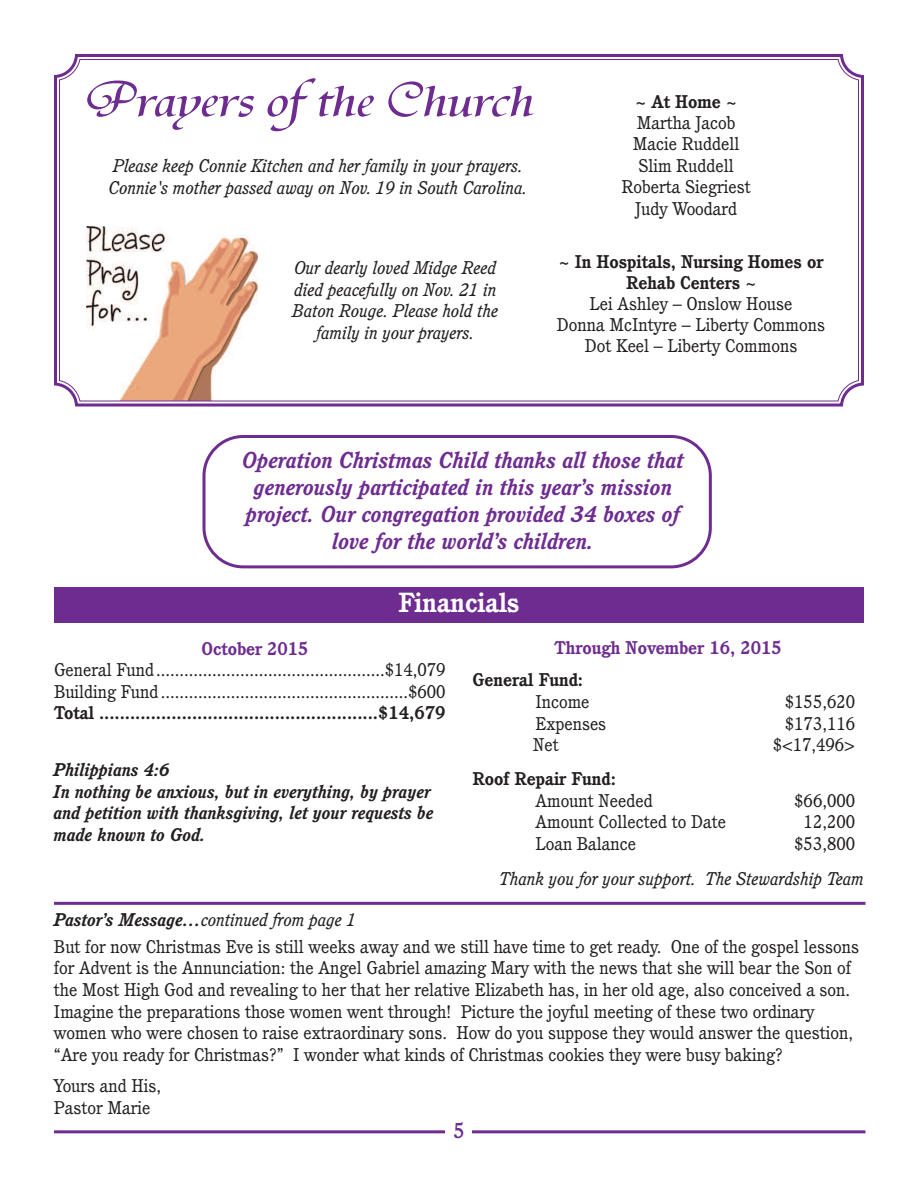
<style>
.page{position:relative;width:918px;height:1188px;background:#fff}
.page>*{position:absolute;margin:0;border:0;box-sizing:border-box;transform-origin:0 0}
.t1{font:54px "Tiranti Solid Plain";color:#6e2c91;scale:1.25 1}
.t2{font:700 27px "Cushing";color:#fff}
.t3{font:italic 700 22.5px/27px "Cushing";color:#6e2c91;text-align:center}
.t4{font:500 21px "Cushing";color:#6e2c91}
.t5{font:18px/21.6px "Cushing";color:#231f20}
.t6{font:italic 18px/21.6px "Cushing";color:#231f20}
.t7{font:700 18px/21px "Cushing";color:#231f20;text-align:center}
.t8{font:italic 700 18px/21.6px "Cushing";color:#231f20}
.t9{font:700 18px "Cushing";color:#6e2c91}
.s1{font-weight:700}
</style>
<div class="page">
<hr style="left:54px;top:1130px;width:812px;height:3px;background:#6e2c91">
<div style="left:446px;top:1123px;width:26px;height:31px;background:#fff"></div>
<svg style="left:54px;top:54px;width:810px;height:353px"></svg>
<svg style="left:58px;top:58px;width:802px;height:344px"></svg>
<div style="left:54px;top:587px;width:810px;height:36px;background:#6e2c91"></div>
<hr style="left:54px;top:902px;width:812px;height:3px;background:#6e2c91">
<svg style="left:202px;top:435px;width:510px;height:133px"></svg>
<h1 class="t1" style="left:85px;top:82px;width:361px">Prayers ofthe Church</h1>
<p class="t6" style="left:109px;top:157px;width:420px">Please keep Connie Kitchen and her family in your prayers.<br>Connie's mother passed away on Nov. 19 in South Carolina.</p>
<p class="t6" style="left:293px;top:258px;width:208px;text-align:center">Our dearly loved Midge Reed died peacefully on Nov. 21 in<br>Baton Rouge. Please hold the family in your prayers.</p>
<p class="t7" style="left:635px;top:93px;width:103px">~ At Home ~</p>
<p class="t5" style="left:622px;top:114px;width:131px;text-align:center">Martha Jacob<br>Macie Ruddell<br>Slim Ruddell<br>Roberta Siegriest<br>Judy Woodard</p>
<p class="t7" style="left:559px;top:253px;width:266px">~ In Hospitals, Nursing Homes or<br>Rehab Centers ~</p>
<p class="t5" style="left:557px;top:295px;width:270px;line-height:21px;text-align:center">Lei Ashley – Onslow House<br>Donna McIntyre – Liberty Commons<br>Dot Keel – Liberty Commons</p>
<p class="t3" style="left:242px;top:449px;width:443px">Operation Christmas Child thanks all those that generously participated in this year’s mission project. Our congregation provided 34 boxes of love for the world’s children.</p>
<h2 class="t2" style="left:399px;top:593px;width:122px">Financials</h2>
<p class="t9" style="left:201px;top:642px;width:109px">October 2015</p>
<p class="t5" style="left:54px;top:661px;width:393px">General Fund.................................................$14,079<br>Building Fund .....................................................$600</p>
<p class="t7" style="left:54px;top:704px;width:393px">Total ......................................................$14,679</p>
<p class="t8" style="left:54px;top:760px;width:381px">Philippians 4:6<br>In nothing be anxious, but in everything, by prayer and petition with thanksgiving, let your requests be made known to God.</p>
<p class="t6" style="left:54px;top:910px;width:304px"><span class="s1">Pastor’s Message…</span>continued from page 1</p>
<p class="t9" style="left:554px;top:641px;width:229px">Through November 16, 2015</p>
<p class="t7" style="left:472px;top:671px;width:112px">General Fund:</p>
<p class="t5" style="left:535px;top:693px;width:56px">Income</p>
<p class="t5" style="left:785px;top:693px;width:72px">$155,620</p>
<p class="t5" style="left:535px;top:714px;width:72px">Expenses</p>
<p class="t5" style="left:785px;top:714px;width:72px">$173,116</p>
<p class="t5" style="left:533px;top:736px;width:27px">Net</p>
<p class="t5" style="left:773px;top:736px;width:84px">$&lt;17,496&gt;</p>
<p class="t7" style="left:473px;top:770px;width:145px">Roof Repair Fund:</p>
<p class="t5" style="left:535px;top:791px;width:119px">Amount Needed</p>
<p class="t5" style="left:794px;top:791px;width:62px">$66,000</p>
<p class="t5" style="left:535px;top:813px;width:192px">Amount Collected to Date</p>
<p class="t5" style="left:804px;top:813px;width:53px">12,200</p>
<p class="t5" style="left:535px;top:834px;width:102px">Loan Balance</p>
<p class="t5" style="left:794px;top:834px;width:62px">$53,800</p>
<p class="t6" style="left:499px;top:869px;width:366px">Thank you for your support. The Stewardship Team</p>
<p class="t5" style="left:54px;top:937px;width:807px">But for now Christmas Eve is still weeks away and we still have time to get ready. One of the gospel lessons for Advent is the Annunciation: the Angel Gabriel amazing Mary with the news that she will bear the Son of the Most High God and revealing to her that her relative Elizabeth has, in her old age, also conceived a son.<br>Imagine the preparations those women went through! Picture the joyful meeting of these two ordinary women who were chosen to raise extraordinary sons. How do you suppose they would answer the question, “Are you ready for Christmas?” I wonder what kinds of Christmas cookies they were busy baking?</p>
<p class="t5" style="left:54px;top:1077px;width:109px">Yours and His,<br>Pastor Marie</p>
<p class="t4" style="left:453px;top:1123px;width:13px">5</p>
</div>
